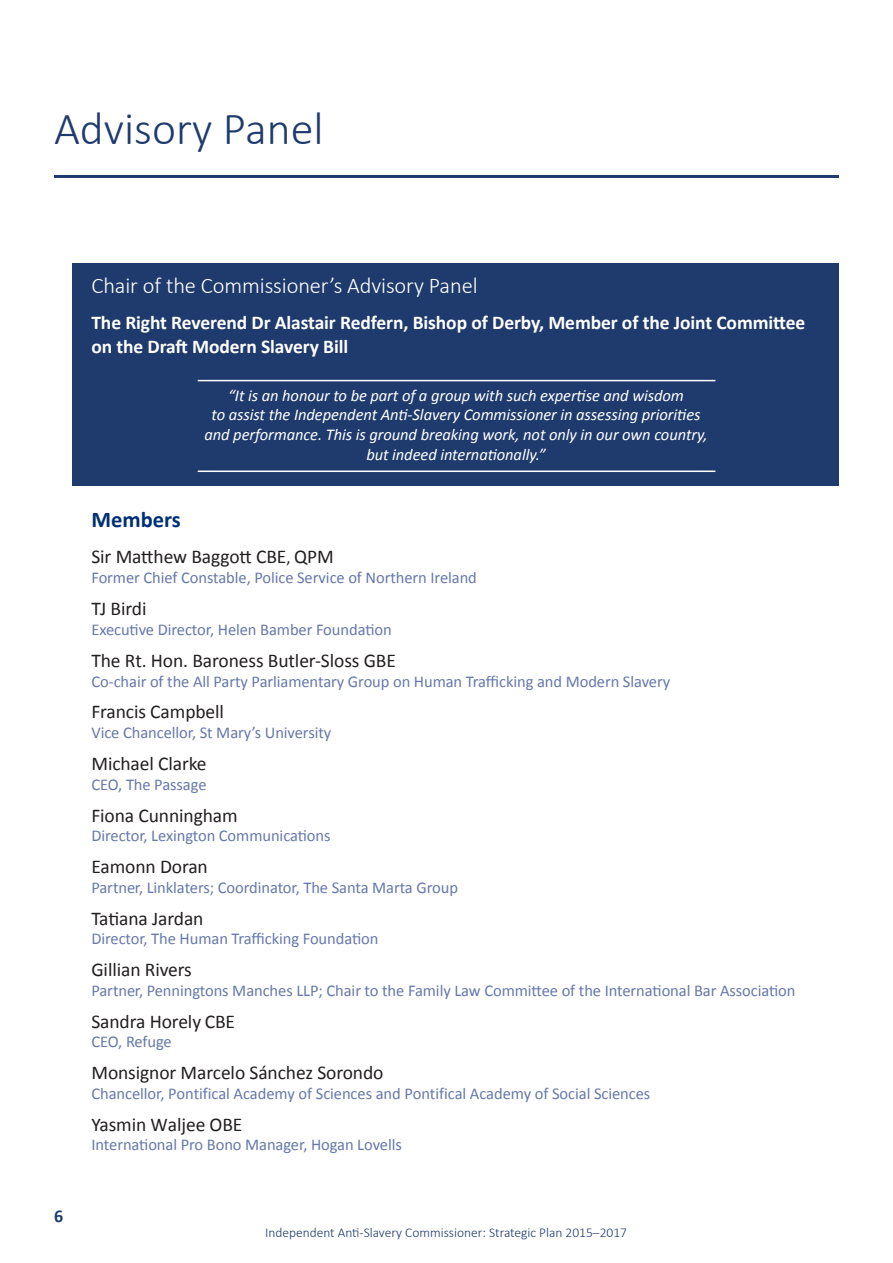
<style>
.page{position:relative;width:893px;height:1263px;background:#fff}
.page>*{position:absolute;margin:0;border:0;box-sizing:border-box;transform-origin:0 0}
.t1{font:300 46.05px "Calibri";color:#1f3b6e}
.Body_copy{font:300 22.5px "Calibri";letter-spacing:-.005em;color:#fff}
.Header_1{font:700 22.5px "Calibri";color:#002f73}
.Body_copy-2{font:19.5px "Calibri";letter-spacing:-.005em;color:#231f20}
.Body_copy-3{font:700 19.5px/23.4px "Calibri";letter-spacing:-.005em;color:#fff}
.t2{font:700 18px "Calibri";color:#1f3b6e}
.Body_copy-4{font:16.5px "Calibri";letter-spacing:-.005em;color:#6679aa}
.Body_copy-5{font:italic 16.5px "Calibri";letter-spacing:-.005em;color:#fff}
.Body_copy-6{font:300 13.5px "Calibri";color:#1f3b6e}
.s1{font-size:16.5px}
</style>
<div class="page">
<hr style="left:54px;top:175px;width:785px;height:3px;background:#1f3b6e">
<div style="left:72px;top:264px;width:767px;height:222px;background:#1f3b6e"></div>
<hr style="left:198px;top:380px;width:517px;height:1px;background:#fff">
<hr style="left:198px;top:470px;width:517px;height:2px;background:#fff">
<p class="t1" style="left:54px;top:100px;width:271px">Advisory Panel</p>
<p class="Body_copy" style="left:91px;top:271px;width:388px">Chair of the Commissioner’s Advisory Panel</p>
<p class="Body_copy-3" style="left:91px;top:311px;width:715px">The Right Reverend Dr Alastair Redfern, Bishop of Derby, Member of the Joint Committee on the Draft Modern Slavery Bill</p>
<p class="Body_copy-5" style="left:228px;top:384px;width:457px">“It is an honour to be part of a group with such expertise and wisdom</p>
<p class="Body_copy-5" style="left:211px;top:404px;width:491px">to assist the Independent Anti-Slavery Commissioner in assessing priorities</p>
<p class="Body_copy-5" style="left:204px;top:423px;width:505px">and performance. This is ground breaking work, not only in our own country,</p>
<p class="Body_copy-5" style="left:366px;top:443px;width:181px">but indeed internationally.”</p>
<p class="t2" style="left:54px;top:1205px;width:11px">6</p>
<p class="Header_1" style="left:91px;top:505px;width:91px">Members</p>
<p class="Body_copy-2" style="left:91px;top:544px;width:244px">Sir Matthew Baggott CBE<span class="s1">,</span> QPM</p>
<p class="Body_copy-4" style="left:91px;top:567px;width:387px">Former Chief Constable, Police Service of Northern Ireland</p>
<p class="Body_copy-2" style="left:91px;top:596px;width:57px">TJ Birdi</p>
<p class="Body_copy-4" style="left:91px;top:619px;width:302px">Executive Director, Helen Bamber Foundation</p>
<p class="Body_copy-2" style="left:91px;top:648px;width:306px">The Rt. Hon. Baroness Butler-Sloss GBE</p>
<p class="Body_copy-4" style="left:91px;top:671px;width:580px">Co-chair of the All Party Parliamentary Group on Human Trafficking and Modern Slavery</p>
<p class="Body_copy-2" style="left:91px;top:700px;width:134px">Francis Campbell</p>
<p class="Body_copy-4" style="left:91px;top:722px;width:241px">Vice Chancellor, St Mary’s University</p>
<p class="Body_copy-2" style="left:91px;top:751px;width:117px">Michael Clarke</p>
<p class="Body_copy-4" style="left:91px;top:774px;width:117px">CEO, The Passage</p>
<p class="Body_copy-2" style="left:91px;top:803px;width:148px">Fiona Cunningham</p>
<p class="Body_copy-4" style="left:91px;top:825px;width:241px">Director, Lexington Communications</p>
<p class="Body_copy-2" style="left:91px;top:854px;width:118px">Eamonn Doran</p>
<p class="Body_copy-4" style="left:91px;top:877px;width:368px">Partner, Linklaters; Coordinator, The Santa Marta Group</p>
<p class="Body_copy-2" style="left:91px;top:906px;width:114px">Tatiana Jardan</p>
<p class="Body_copy-4" style="left:91px;top:928px;width:288px">Director, The Human Trafficking Foundation</p>
<p class="Body_copy-2" style="left:91px;top:957px;width:102px">Gillian Rivers</p>
<p class="Body_copy-4" style="left:91px;top:980px;width:706px">Partner, Penningtons Manches LLP; Chair to the Family Law Committee of the International Bar Association</p>
<p class="Body_copy-2" style="left:91px;top:1009px;width:145px">Sandra Horely CBE</p>
<p class="Body_copy-4" style="left:91px;top:1031px;width:82px">CEO, Refuge</p>
<p class="Body_copy-2" style="left:91px;top:1060px;width:294px">Monsignor Marcelo Sánchez Sorondo</p>
<p class="Body_copy-4" style="left:91px;top:1083px;width:560px">Chancellor, Pontifical Academy of Sciences and Pontifical Academy of Social Sciences</p>
<p class="Body_copy-2" style="left:91px;top:1112px;width:153px">Yasmin Waljee OBE</p>
<p class="Body_copy-4" style="left:91px;top:1134px;width:312px">International Pro Bono Manager, Hogan Lovells</p>
<p class="Body_copy-6" style="left:265px;top:1224px;width:363px">Independent Anti-Slavery Commissioner: Strategic Plan 2015–2017</p>
</div>
